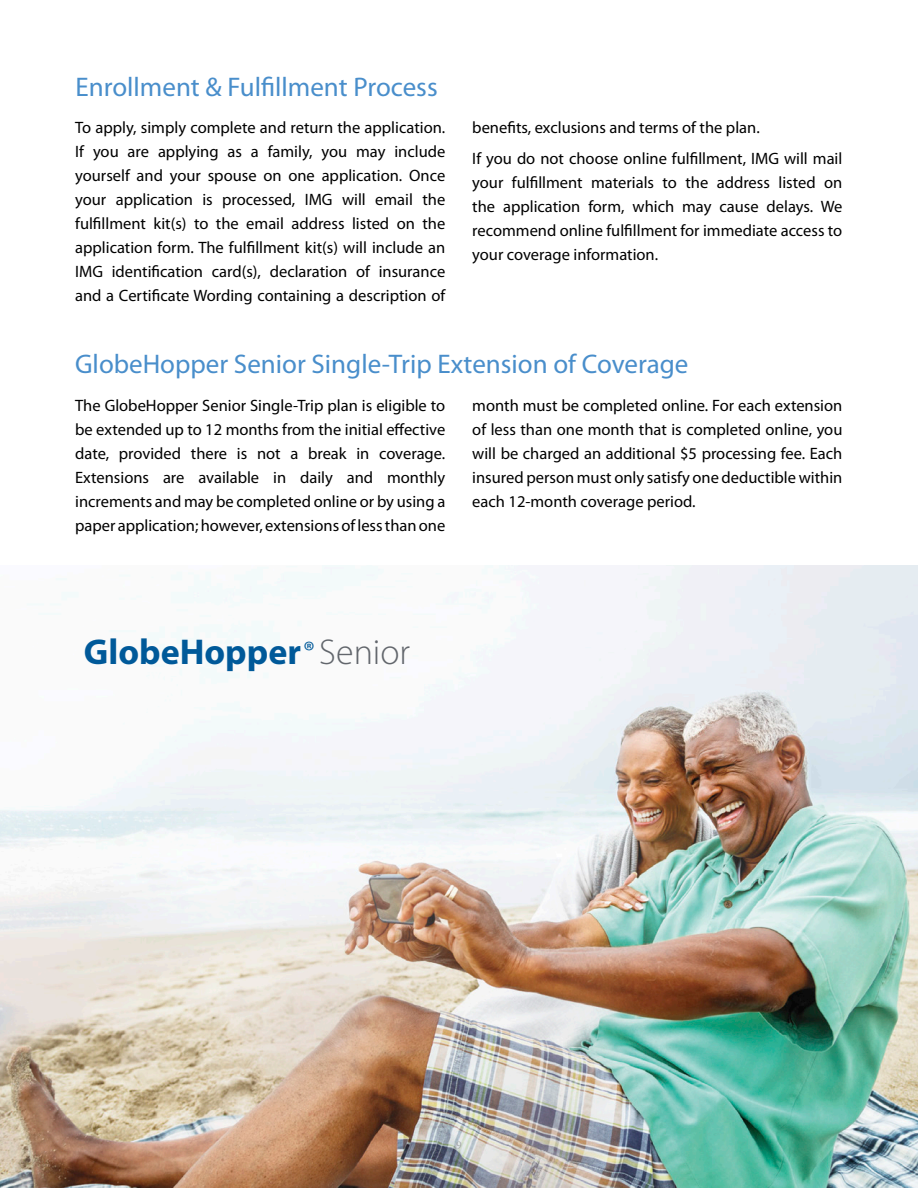
<style>
.page{position:relative;width:918px;height:1188px;background:#fff}
.page>*{position:absolute;margin:0;border:0;box-sizing:border-box;transform-origin:0 0}
.t1{font:700 36px "Myriad Pro";color:#005999}
.t2{font:27px "Myriad Pro";color:#498ecb}
.t3{font:16.5px/24px "Myriad Pro";color:#000;text-align:justify}
.t4{font:12px "Minion Pro";color:#a9abac}
.s1{font-weight:400;font-size:27px}
.s2{font-weight:300;color:#62666c}
</style>
<div class="page">
<img style="left:0;top:565px;width:918px;height:623px">
<h2 class="t2" style="left:76px;top:72px;width:364px">Enrollment &amp; Fulfillment Process</h2>
<p class="t3" style="left:75px;top:116px;width:372px">To apply, simply complete and return the application.<br>If you are applying as a family, you may include yourself and your spouse on one application. Once your application is processed, IMG will email the fulfillment kit(s) to the email address listed on the application form. The fulfillment kit(s) will include an IMG identification card(s), declaration of insurance and a Certificate Wording containing a description of</p>
<p class="t3" style="left:472px;top:113px;width:372px;line-height:30.8px">benefits, exclusions and terms of the plan.<br>If you do not choose online fulfillment, IMG will mail</p>
<p class="t3" style="left:472px;top:171px;width:372px">your fulfillment materials to the address listed on the application form, which may cause delays. We recommend online fulfillment for immediate access to your coverage information.</p>
<h2 class="t2" style="left:75px;top:350px;width:615px">GlobeHopper Senior Single-Trip Extension of Coverage</h2>
<p class="t3" style="left:75px;top:394px;width:372px">The GlobeHopper Senior Single-Trip plan is eligible to be extended up to 12 months from the initial effective date, provided there is not a break in coverage.<br>Extensions are available in daily and monthly increments and may be completed online or by using a paper application; however, extensions of less than one</p>
<p class="t3" style="left:472px;top:394px;width:372px">month must be completed online. For each extension of less than one month that is completed online, you will be charged an additional $5 processing fee. Each insured person must only satisfy one deductible within each 12-month coverage period.</p>
<h1 class="t1" style="left:84px;top:632px;width:328px">GlobeHopper<span class="s1">®</span> <span class="s2">Senior</span></h1>
<p class="t4" style="left:456px;top:1137px;width:7px">9</p>
</div>
